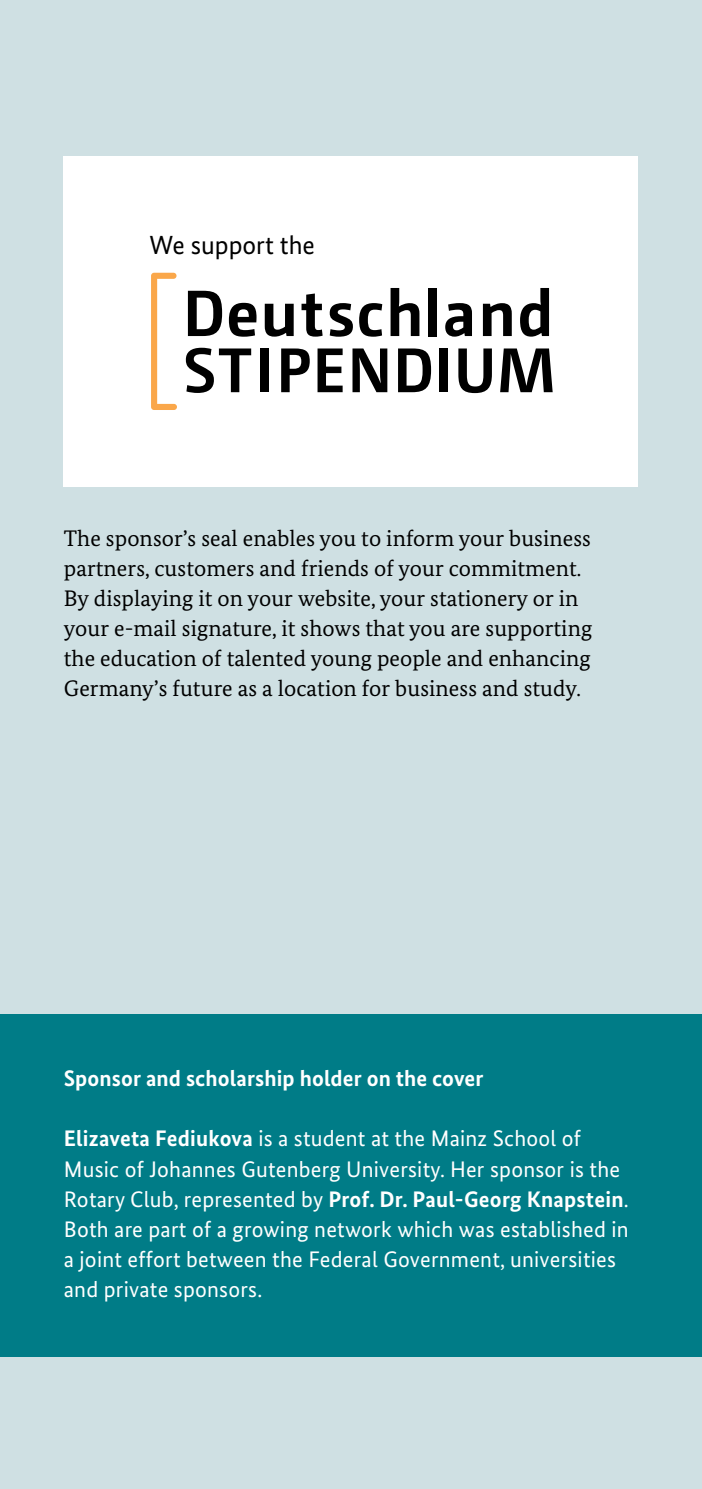
<style>
.page{position:relative;width:702px;height:1489px;background:#fff}
.page>*{position:absolute;margin:0;border:0;box-sizing:border-box;transform-origin:0 0}
.t1{font:26.25px "Bundes Sans";color:#000}
._08_Fliesstext{font:22.5px/30px "Bundes Serif";letter-spacing:.005em;color:#000}
._08_Fliesstext-2{font:22.5px/30px "Bundes Sans";letter-spacing:.01em;color:#fff}
._07_Subheadline{font:700 22.5px "Bundes Sans";letter-spacing:.005em;color:#fff}
.s1{font-weight:700}
</style>
<div class="page">
<div style="left:0;top:0;width:702px;height:1488px;background:#cfe0e3"></div>
<div style="left:0;top:1013px;width:702px;height:343px;background:#007c87"></div>
<div style="left:64px;top:156px;width:574px;height:330px;background:#fff"></div>
<svg style="left:188px;top:291px;width:34px;height:45px"></svg>
<svg style="left:229px;top:303px;width:27px;height:34px"></svg>
<svg style="left:265px;top:304px;width:29px;height:32px"></svg>
<svg style="left:301px;top:293px;width:21px;height:43px"></svg>
<svg style="left:330px;top:303px;width:23px;height:34px"></svg>
<svg style="left:359px;top:303px;width:23px;height:34px"></svg>
<svg style="left:390px;top:288px;width:29px;height:48px"></svg>
<div style="left:428px;top:288px;width:9px;height:48px;background:#000"></div>
<svg style="left:445px;top:303px;width:27px;height:33px"></svg>
<svg style="left:483px;top:303px;width:28px;height:33px"></svg>
<svg style="left:520px;top:288px;width:29px;height:48px"></svg>
<svg style="left:186px;top:348px;width:65px;height:45px"></svg>
<div style="left:260px;top:348px;width:9px;height:44px;background:#000"></div>
<svg style="left:281px;top:348px;width:29px;height:44px"></svg>
<svg style="left:317px;top:348px;width:25px;height:44px"></svg>
<svg style="left:352px;top:348px;width:35px;height:44px"></svg>
<svg style="left:398px;top:348px;width:33px;height:44px"></svg>
<div style="left:439px;top:348px;width:9px;height:44px;background:#000"></div>
<svg style="left:458px;top:348px;width:34px;height:45px"></svg>
<svg style="left:500px;top:348px;width:52px;height:44px"></svg>
<svg style="left:151px;top:273px;width:26px;height:137px"></svg>
<p class="t1" style="left:149px;top:229px;width:167px">We support the</p>
<p class="_08_Fliesstext" style="left:64px;top:523px;width:530px">The sponsorʼs seal enables you to inform your business partners, customers and friends of your commitment.<br>By displaying it on your website, your stationery or in your e-mail signature, it shows that you are supporting the education of talented young people and enhancing Germany’s future as a location for business and study.</p>
<p class="_07_Subheadline" style="left:64px;top:1064px;width:421px">Sponsor and scholarship holder on the cover</p>
<p class="_08_Fliesstext-2" style="left:64px;top:1123px;width:566px"><span class="s1">Elizaveta Fediukova</span> is a student at the Mainz School of Music of Johannes Gutenberg University. Her sponsor is the Rotary Club, represented by <span class="s1">Prof. Dr. Paul-Georg Knapstein</span>.<br>Both are part of a growing network which was established in a joint effort between the Federal Government, universities and private sponsors.</p>
</div>
